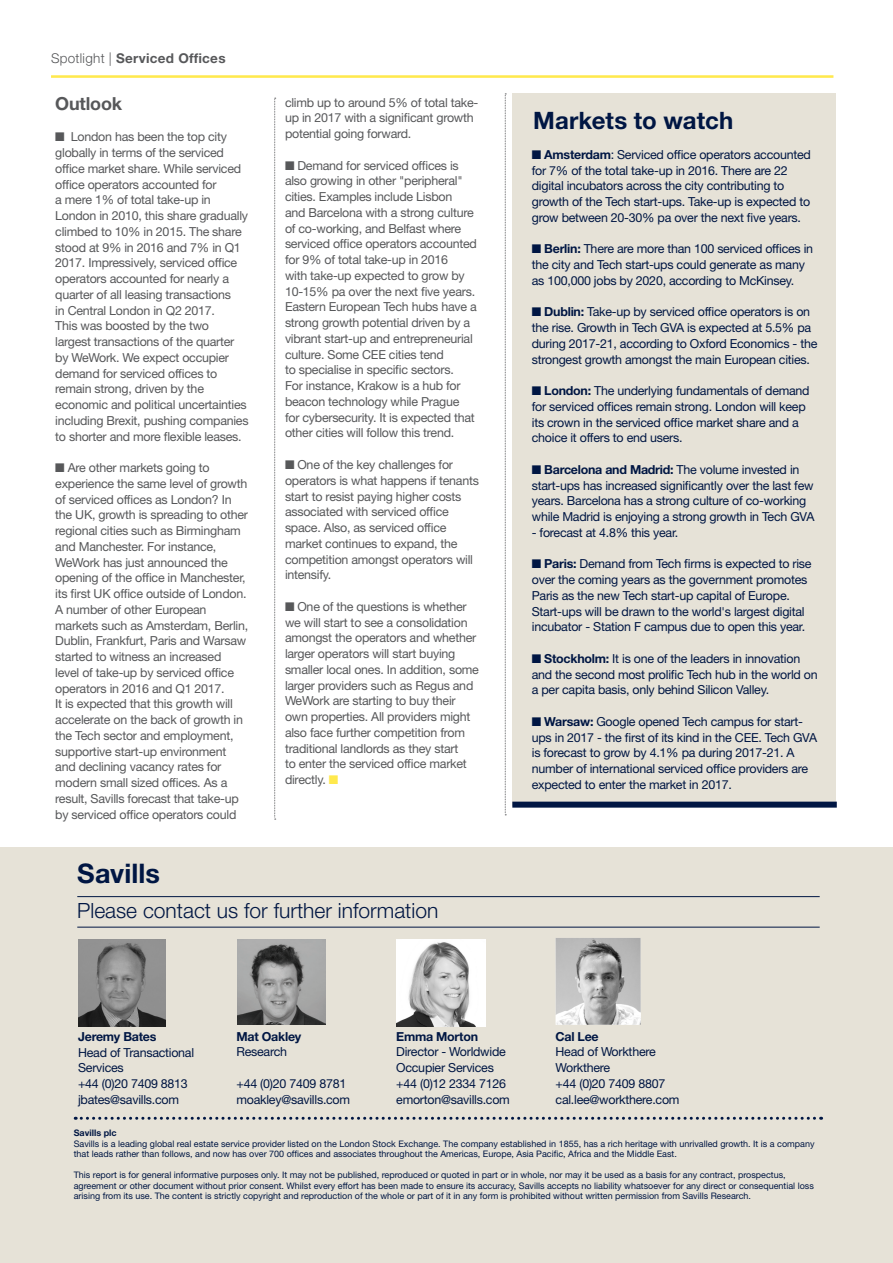
<style>
.page{position:relative;width:893px;height:1263px;background:#fff}
.page>*{position:absolute;margin:0;border:0;box-sizing:border-box;transform-origin:0 0}
.t1{font:700 27px "Helvetica Neue LT Std";letter-spacing:.005em;color:#001643}
.H_BoxoutHeadline{font:700 24px "Helvetica Neue LT Std";color:#001643}
.t2{font:300 21px "Helvetica Neue LT Std";color:#001643}
.H_Crosshead{font:700 18px "Helvetica Neue LT Std";letter-spacing:-.01em;color:#57585a}
.t3{font:700 13.5px "Helvetica Neue LT Std";letter-spacing:.02em;color:#57585a}
.H_Body{font:12.45px/15.8px "Helvetica Neue LT Std";letter-spacing:-.02em;color:#57585a}
.H_Body-2{font:12.45px/15.8px "Helvetica Neue LT Std";letter-spacing:-.02em;color:#001643}
.t4{font:700 12.45px "Helvetica Neue LT Std";letter-spacing:-.02em;color:#001643}
.t5{font:9px/10.5px "Helvetica Neue LT Std";color:#001643}
.t6{font:700 9px "Helvetica Neue LT Std";color:#001643}
.s1{font-weight:300}
.s2{color:#ffe94d}
.s3{font-weight:700}
</style>
<div class="page">
<hr style="left:51px;top:75px;width:782px;height:3px;background:#ffe94d">
<div style="left:512px;top:94px;width:324px;height:712px;background:#e6e2d7"></div>
<div style="left:0;top:847px;width:893px;height:416px;background:#e6e2d7"></div>
<svg style="left:75px;top:1117px;width:747px;height:3px"></svg>
<img style="left:396px;top:940px;width:89px;height:86px">
<img style="left:556px;top:938px;width:85px;height:87px">
<div style="left:512px;top:802px;width:325px;height:6px;background:#001643"></div>
<svg style="left:274px;top:98px;width:2px;height:722px"></svg>
<svg style="left:505px;top:94px;width:1px;height:721px"></svg>
<img style="left:237px;top:939px;width:88px;height:85px">
<hr style="left:77px;top:896px;width:743px;height:1px;background:#001643">
<hr style="left:77px;top:927px;width:743px;height:1px;background:#001643">
<img style="left:78px;top:939px;width:87px;height:87px">
<p class="t3" style="left:51px;top:50px;width:176px"><span class="s1">Spotlight |</span> Serviced Offices</p>
<p class="H_Crosshead" style="left:55px;top:92px;width:68px">Outlook</p>
<p class="H_Body" style="left:55px;top:129px;width:195px">■ London has been the top city globally in terms of the serviced office market share. While serviced office operators accounted for<br>a mere 1% of total take-up in<br>London in 2010, this share gradually climbed to 10% in 2015. The share stood at 9% in 2016 and 7% in Q1<br>2017. Impressively, serviced office operators accounted for nearly a quarter of all leasing transactions<br>in Central London in Q2 2017.<br>This was boosted by the two<br>largest transactions of the quarter by WeWork. We expect occupier demand for serviced offices to remain strong, driven by the economic and political uncertainties including Brexit, pushing companies to shorter and more flexible leases.</p>
<p class="H_Body" style="left:55px;top:460px;width:194px">■ Are other markets going to experience the same level of growth of serviced offices as London? In the UK, growth is spreading to other regional cities such as Birmingham and Manchester. For instance, WeWork has just announced the opening of the office in Manchester, its first UK office outside of London.<br>A number of other European markets such as Amsterdam, Berlin, Dublin, Frankfurt, Paris and Warsaw started to witness an increased level of take-up by serviced office operators in 2016 and Q1 2017.<br>It is expected that this growth will accelerate on the back of growth in the Tech sector and employment, supportive start-up environment and declining vacancy rates for modern small sized offices. As a result, Savills forecast that take-up by serviced office operators could</p>
<p class="H_Body" style="left:285px;top:94px;width:195px">climb up to around 5% of total take&shy;up in 2017 with a significant growth potential going forward.</p>
<p class="H_Body" style="left:285px;top:157px;width:193px">■ Demand for serviced offices is also growing in other "peripheral" cities. Examples include Lisbon<br>and Barcelona with a strong culture of co-working, and Belfast where serviced office operators accounted for 9% of total take-up in 2016<br>with take-up expected to grow by 10-15% pa over the next five years.<br>Eastern European Tech hubs have a strong growth potential driven by a vibrant start-up and entrepreneurial culture. Some CEE cities tend<br>to specialise in specific sectors.<br>For instance, Krakow is a hub for beacon technology while Prague for cybersecurity. It is expected that other cities will follow this trend.</p>
<p class="H_Body" style="left:285px;top:456px;width:195px">■ One of the key challenges for operators is what happens if tenants start to resist paying higher costs associated with serviced office space. Also, as serviced office market continues to expand, the competition amongst operators will intensify.</p>
<p class="H_Body" style="left:285px;top:598px;width:195px">■ One of the questions is whether we will start to see a consolidation amongst the operators and whether larger operators will start buying smaller local ones. In addition, some larger providers such as Regus and WeWork are starting to buy their own properties. All providers might also face further competition from traditional landlords as they start<br>to enter the serviced office market directly. <span class="s2">■</span></p>
<p class="t1" style="left:77px;top:857px;width:84px">Savills</p>
<p class="t2" style="left:77px;top:898px;width:362px">Please contact us for further information</p>
<p class="H_BoxoutHeadline" style="left:533px;top:105px;width:202px">Markets to watch</p>
<p class="H_Body-2" style="left:532px;top:146px;width:281px">■ <span class="s3">Amsterdam</span>: Serviced office operators accounted for 7% of the total take-up in 2016. There are 22 digital incubators across the city contributing to growth of the Tech start-ups. Take-up is expected to grow between 20-30% pa over the next five years.</p>
<p class="H_Body-2" style="left:532px;top:241px;width:283px">■ <span class="s3">Berlin:</span> There are more than 100 serviced offices in the city and Tech start-ups could generate as many as 100,000 jobs by 2020, according to McKinsey.</p>
<p class="H_Body-2" style="left:532px;top:304px;width:287px">■ <span class="s3">Dublin:</span> Take-up by serviced office operators is on the rise. Growth in Tech GVA is expected at 5.5% pa during 2017-21, according to Oxford Economics - the strongest growth amongst the main European cities.</p>
<p class="H_Body-2" style="left:532px;top:383px;width:279px">■ <span class="s3">London:</span> The underlying fundamentals of demand for serviced offices remain strong. London will keep its crown in the serviced office market share and a choice it offers to end users.</p>
<p class="H_Body-2" style="left:532px;top:461px;width:284px">■ <span class="s3">Barcelona and Madrid:</span> The volume invested in start-ups has increased significantly over the last few years. Barcelona has a strong culture of co-working while Madrid is enjoying a strong growth in Tech GVA</p>
<p class="H_Body-2" style="left:532px;top:524px;width:148px">- forecast at 4.8% this year.</p>
<p class="H_Body-2" style="left:532px;top:556px;width:281px">■ <span class="s3">Paris:</span> Demand from Tech firms is expected to rise over the coming years as the government promotes Paris as the new Tech start-up capital of Europe.<br>Start-ups will be drawn to the world's largest digital incubator - Station F campus due to open this year.</p>
<p class="H_Body-2" style="left:532px;top:650px;width:287px">■ <span class="s3">Stockholm:</span> It is one of the leaders in innovation and the second most prolific Tech hub in the world on a per capita basis, only behind Silicon Valley.</p>
<p class="H_Body-2" style="left:532px;top:713px;width:287px">■ <span class="s3">Warsaw:</span> Google opened Tech campus for start&shy;ups in 2017 - the first of its kind in the CEE. Tech GVA is forecast to grow by 4.1% pa during 2017-21. A number of international serviced office providers are expected to enter the market in 2017.</p>
<p class="t4" style="left:78px;top:1029px;width:80px">Jeremy Bates</p>
<p class="H_Body-2" style="left:78px;top:1044px;width:118px">Head of Transactional</p>
<p class="H_Body-2" style="left:78px;top:1060px;width:47px">Services</p>
<p class="H_Body-2" style="left:78px;top:1076px;width:111px">+44 (0)20 7409 8813</p>
<p class="H_Body-2" style="left:78px;top:1091px;width:102px">jbates@savills.com</p>
<p class="t4" style="left:237px;top:1028px;width:66px">Mat Oakley</p>
<p class="H_Body-2" style="left:237px;top:1044px;width:52px">Research</p>
<p class="H_Body-2" style="left:237px;top:1075px;width:111px">+44 (0)20 7409 8781</p>
<p class="H_Body-2" style="left:237px;top:1091px;width:115px">moakley@savills.com</p>
<p class="t4" style="left:396px;top:1028px;width:83px">Emma Morton</p>
<p class="H_Body-2" style="left:396px;top:1044px;width:111px">Director - Worldwide<br>Occupier Services</p>
<p class="H_Body-2" style="left:396px;top:1075px;width:111px">+44 (0)12 2334 7126</p>
<p class="H_Body-2" style="left:396px;top:1091px;width:115px">emorton@savills.com</p>
<p class="t4" style="left:556px;top:1028px;width:45px">Cal Lee</p>
<p class="H_Body-2" style="left:556px;top:1044px;width:102px">Head of Workthere</p>
<p class="H_Body-2" style="left:556px;top:1060px;width:56px">Workthere</p>
<p class="H_Body-2" style="left:556px;top:1075px;width:111px">+44 (0)20 7409 8807</p>
<p class="H_Body-2" style="left:556px;top:1091px;width:125px">cal.lee@workthere.com</p>
<p class="t6" style="left:74px;top:1128px;width:44px">Savills plc</p>
<p class="t5" style="left:74px;top:1138px;width:742px">Savills is a leading global real estate service provider listed on the London Stock Exchange. The company established in 1855, has a rich heritage with unrivalled growth. It is a company that leads rather than follows, and now has over 700 offices and associates throughout the Americas, Europe, Asia Pacific, Africa and the Middle East.</p>
<p class="t5" style="left:74px;top:1170px;width:742px">This report is for general informative purposes only. It may not be published, reproduced or quoted in part or in whole, nor may it be used as a basis for any contract, prospectus, agreement or other document without prior consent. Whilst every effort has been made to ensure its accuracy, Savills accepts no liability whatsoever for any direct or consequential loss arising from its use. The content is strictly copyright and reproduction of the whole or part of it in any form is prohibited without written permission from Savills Research.</p>
</div>
